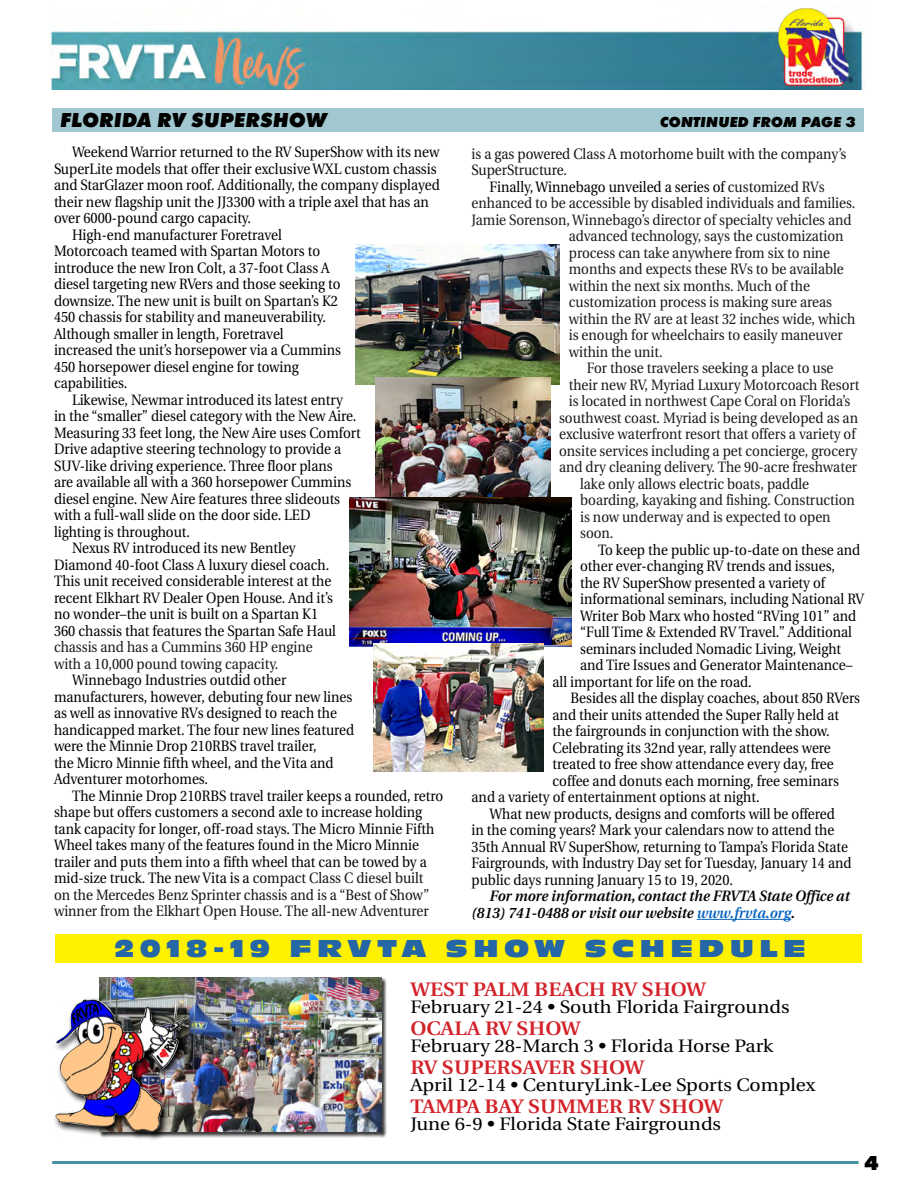
<style>
.page{position:relative;width:918px;height:1188px;background:#fff}
.page>*{position:absolute;margin:0;border:0;box-sizing:border-box;transform-origin:0 0}
.t1{font:25.5px "Antique Oli Nor P";letter-spacing:.26em;color:#2466a6}
.t2{font:italic 800 21px "Futura T";color:#000}
.t3{font:800 21px "Futura T";color:#000}
.t4{font:600 19.5px "Utopia";color:#d2232a;scale:1.08 1}
.t5{font:18px "Utopia";color:#000;scale:1.08 1}
.t6{font:15px/16.5px "Utopia";color:#000;scale:.9 1}
.t7{font:15px/16.5px "Utopia";color:#1b1b1b;scale:.9 1}
.t8{font:italic 600 15px/16.5px "Utopia";color:#000;scale:.95 1}
.t9{font:15px/16.5px "Utopia";color:#151515;scale:.9 1}
.t10{font:italic 800 15px "Futura T";color:#000}
.s1{color:#1b1b1b}
.s2{color:#0563c1}
.s3{color:#151515}
</style>
<div class="page">
<hr style="left:52px;top:1161px;width:807px;height:3px;background:#4491a1">
<img style="left:50px;top:8px;width:814px;height:82px">
<div style="left:56px;top:934px;width:806px;height:29px;background:#fff200"></div>
<div style="left:52px;top:108px;width:812px;height:23px;background:#a1c8d0"></div>
<hr style="left:697px;top:919px;width:94px;height:1px;background:#0563c1">
<div style="left:100px;top:978px;width:287px;height:160px;background:#000;opacity:.75"></div>
<img style="left:99px;top:977px;width:283px;height:155px">
<img style="left:54px;top:997px;width:144px;height:143px">
<img style="left:55px;top:999px;width:134px;height:133px">
<img style="left:356px;top:245px;width:204px;height:139px">
<img style="left:375px;top:378px;width:175px;height:120px">
<img style="left:349px;top:498px;width:222px;height:149px">
<img style="left:374px;top:644px;width:170px;height:127px">
<h2 class="t2" style="left:59px;top:107px;width:269px">FLORIDA RV SUPERSHOW</h2>
<p class="t10" style="left:659px;top:113px;width:197px">CONTINUED FROM PAGE 3</p>
<p class="t9" style="left:472px;top:146px;width:418px">is a gas powered Class A motorhome built with the company’s<br>SuperStructure.</p>
<p class="t6" style="left:490px;top:179px;width:374px">Finally, Winnebago unveiled a series of <span class="s1">customized RVs</span></p>
<p class="t7" style="left:472px;top:195px;width:428px">enhanced to be accessible by disabled individuals and families.</p>
<p class="t7" style="left:472px;top:212px;width:424px">Jamie Sorenson, Winnebago’s director of specialty vehicles and</p>
<p class="t7" style="left:569px;top:228px;width:307px">advanced technology, says the customization</p>
<p class="t7" style="left:569px;top:245px;width:292px">process can take anywhere from six to nine</p>
<p class="t7" style="left:569px;top:261px;width:307px">months and expects these RVs to be available</p>
<p class="t7" style="left:569px;top:278px;width:269px">within the next six months. Much of the</p>
<p class="t7" style="left:569px;top:294px;width:294px">customization process is making sure areas</p>
<p class="t7" style="left:569px;top:311px;width:320px">within the RV are at least 32 inches wide, which</p>
<p class="t7" style="left:569px;top:327px;width:306px">is enough for wheelchairs to easily maneuver</p>
<p class="t7" style="left:569px;top:344px;width:106px">within the unit.</p>
<p class="t7" style="left:587px;top:360px;width:276px">For those travelers seeking a place to use</p>
<p class="t7" style="left:569px;top:377px;width:325px">their new RV, Myriad Luxury Motorcoach Resort</p>
<p class="t7" style="left:569px;top:393px;width:314px">is located in northwest Cape Coral on Florida’s</p>
<p class="t7" style="left:559px;top:410px;width:334px">southwest coast. Myriad is being developed as an</p>
<p class="t7" style="left:559px;top:426px;width:331px">exclusive waterfront resort that offers a variety of</p>
<p class="t7" style="left:559px;top:443px;width:333px">onsite services including a pet concierge, grocery</p>
<p class="t7" style="left:559px;top:459px;width:333px">and dry cleaning delivery. The 90-acre freshwater</p>
<p class="t7" style="left:580px;top:476px;width:256px">lake only allows electric boats, paddle</p>
<p class="t7" style="left:580px;top:492px;width:307px">boarding, kayaking and fishing. Construction</p>
<p class="t7" style="left:580px;top:509px;width:280px">is now underway and is expected to open</p>
<p class="t7" style="left:580px;top:525px;width:39px">soon.</p>
<p class="t6" style="left:598px;top:542px;width:293px">To keep the public up-to-date on these and</p>
<p class="t6" style="left:580px;top:558px;width:285px">other ever-changing RV trends and issues,</p>
<p class="t6" style="left:580px;top:575px;width:274px">the RV SuperShow presented a variety of</p>
<p class="t6" style="left:580px;top:591px;width:317px">informational seminars, including National RV</p>
<p class="t6" style="left:580px;top:608px;width:308px">Writer Bob Marx who hosted “RVing 101” and</p>
<p class="t6" style="left:580px;top:624px;width:304px">“Full Time &amp; Extended RV Travel.” Additional</p>
<p class="t6" style="left:580px;top:641px;width:292px">seminars included Nomadic Living, Weight</p>
<p class="t6" style="left:580px;top:657px;width:304px">and Tire Issues and Generator Maintenance–</p>
<p class="t6" style="left:553px;top:674px;width:223px">all important for life on the road.</p>
<p class="t6" style="left:571px;top:690px;width:323px">Besides all the display coaches, about 850 RVers</p>
<p class="t6" style="left:553px;top:707px;width:320px">and their units attended the Super Rally held at</p>
<p class="t6" style="left:553px;top:723px;width:309px">the fairgrounds in conjunction with the show.</p>
<p class="t6" style="left:553px;top:740px;width:311px">Celebrating its 32nd year, rally attendees were</p>
<p class="t6" style="left:553px;top:756px;width:314px">treated to free show attendance every day, free</p>
<p class="t6" style="left:553px;top:773px;width:320px">coffee and donuts each morning, free seminars</p>
<p class="t6" style="left:472px;top:789px;width:322px">and a variety of entertainment options at night.</p>
<p class="t6" style="left:490px;top:806px;width:385px">What new products, designs and comforts will be offered</p>
<p class="t6" style="left:472px;top:822px;width:405px">in the coming years? Mark your calendars now to attend the</p>
<p class="t6" style="left:472px;top:839px;width:420px">35th Annual RV SuperShow, returning to Tampa’s Florida State</p>
<p class="t6" style="left:472px;top:855px;width:424px">Fairgrounds, with Industry Day set for Tuesday, January 14 and</p>
<p class="t6" style="left:472px;top:872px;width:292px">public days running January 15 to 19, 2020.</p>
<p class="t8" style="left:472px;top:888px;width:400px;text-indent:18px">For more information, contact the FRVTA State Office at (813) 741-0488 or visit our website <span class="s2">www.frvta.org</span>.</p>
<p class="t6" style="left:72px;top:144px;width:410px">Weekend Warrior returned to the RV SuperShow with its new</p>
<p class="t6" style="left:54px;top:161px;width:427px">SuperLite models that offer their exclusive WXL custom chassis</p>
<p class="t6" style="left:54px;top:177px;width:430px">and StarGlazer moon roof. Additionally, the company displayed</p>
<p class="t6" style="left:54px;top:194px;width:418px">their new flagship unit the JJ3300 with a triple axel that has an</p>
<p class="t6" style="left:54px;top:210px;width:221px">over 6000-pound cargo capacity.</p>
<p class="t6" style="left:72px;top:227px;width:235px">High-end manufacturer Foretravel</p>
<p class="t6" style="left:54px;top:243px;width:297px">Motorcoach teamed with Spartan Motors to</p>
<p class="t6" style="left:54px;top:260px;width:308px">introduce the new Iron Colt, a 37-foot Class A</p>
<p class="t6" style="left:54px;top:276px;width:320px">diesel targeting new RVers and those seeking to</p>
<p class="t6" style="left:54px;top:293px;width:317px">downsize. The new unit is built on Spartan’s K2</p>
<p class="t6" style="left:54px;top:309px;width:304px">450 chassis for stability and maneuverability.</p>
<p class="t6" style="left:54px;top:326px;width:257px">Although smaller in length, Foretravel</p>
<p class="t6" style="left:54px;top:342px;width:321px">increased the unit’s horsepower via a Cummins</p>
<p class="t6" style="left:54px;top:359px;width:274px">450 horsepower diesel engine for towing</p>
<p class="t6" style="left:54px;top:375px;width:83px">capabilities.</p>
<p class="t6" style="left:72px;top:392px;width:303px">Likewise, Newmar introduced its latest entry</p>
<p class="t6" style="left:54px;top:408px;width:338px">in the “smaller” diesel category with the New Aire.</p>
<p class="t6" style="left:54px;top:425px;width:343px">Measuring 33 feet long, the New Aire uses Comfort</p>
<p class="t6" style="left:54px;top:441px;width:321px">Drive adaptive steering technology to provide a</p>
<p class="t6" style="left:54px;top:458px;width:311px">SUV-like driving experience. Three floor plans</p>
<p class="t6" style="left:54px;top:474px;width:332px">are available all with a 360 horsepower Cummins</p>
<p class="t6" style="left:54px;top:491px;width:319px">diesel engine. New Aire features three slideouts</p>
<p class="t6" style="left:54px;top:507px;width:287px">with a full-wall slide on the door side. LED</p>
<p class="t6" style="left:54px;top:524px;width:153px">lighting is throughout.</p>
<p class="t6" style="left:72px;top:540px;width:250px">Nexus RV introduced its new Bentley</p>
<p class="t6" style="left:54px;top:557px;width:308px">Diamond 40-foot Class A luxury diesel coach.</p>
<p class="t6" style="left:54px;top:573px;width:310px">This unit received considerable interest at the</p>
<p class="t6" style="left:54px;top:590px;width:312px">recent Elkhart RV Dealer Open House. And it’s</p>
<p class="t6" style="left:54px;top:606px;width:295px">no wonder–the unit is built on a Spartan K1</p>
<p class="t6" style="left:54px;top:623px;width:315px">360 chassis that features the Spartan Safe Haul</p>
<p class="t7" style="left:54px;top:639px;width:289px">chassis and has a Cummins 360 HP engine with a 10,000 pound towing capacity.</p>
<p class="t6" style="left:54px;top:672px;width:335px;text-indent:18px">Winnebago Industries outdid other manufacturers, however, debuting four new lines as well as innovative RVs designed to reach the handicapped market. The four new lines featured were the Minnie Drop 210RBS travel trailer,<br>the Micro Minnie fifth wheel, and the Vita and Adventurer motorhomes.</p>
<p class="t6" style="left:54px;top:787px;width:434px;text-indent:18px">The Minnie Drop 210RBS travel trailer keeps a rounded, retro shape but offers customers a second axle to increase holding tank capacity for longer, off-road stays. The Micro Minnie Fifth Wheel takes many of the features found in the Micro Minnie trailer and puts them into a fifth wheel that can be towed by a mid-size truck. The new Vita is a <span class="s3">compact Class C diesel built on the Mercedes Benz Sprinter chassis and is a “Best of Show” winner from the Elkhart Open House. The all-new Adventurer</span></p>
<h1 class="t1" style="left:115px;top:937px;width:692px">2018-19 FRVTA SHOW SCHEDULE</h1>
<h3 class="t4" style="left:410px;top:978px;width:275px">WEST PALM BEACH RV SHOW</h3>
<p class="t5" style="left:410px;top:997px;width:353px">February 21-24 • South Florida Fairgrounds</p>
<h3 class="t4" style="left:410px;top:1017px;width:159px">OCALA RV SHOW</h3>
<p class="t5" style="left:410px;top:1036px;width:338px">February 28-March 3 • Florida Horse Park</p>
<h3 class="t4" style="left:410px;top:1056px;width:218px">RV SUPERSAVER SHOW</h3>
<p class="t5" style="left:410px;top:1075px;width:377px">April 12-14 • CenturyLink-Lee Sports Complex</p>
<h3 class="t4" style="left:410px;top:1095px;width:291px">TAMPA BAY SUMMER RV SHOW</h3>
<p class="t5" style="left:410px;top:1114px;width:289px">June 6-9 • Florida State Fairgrounds</p>
<h2 class="t3" style="left:864px;top:1150px;width:16px">4</h2>
</div>
